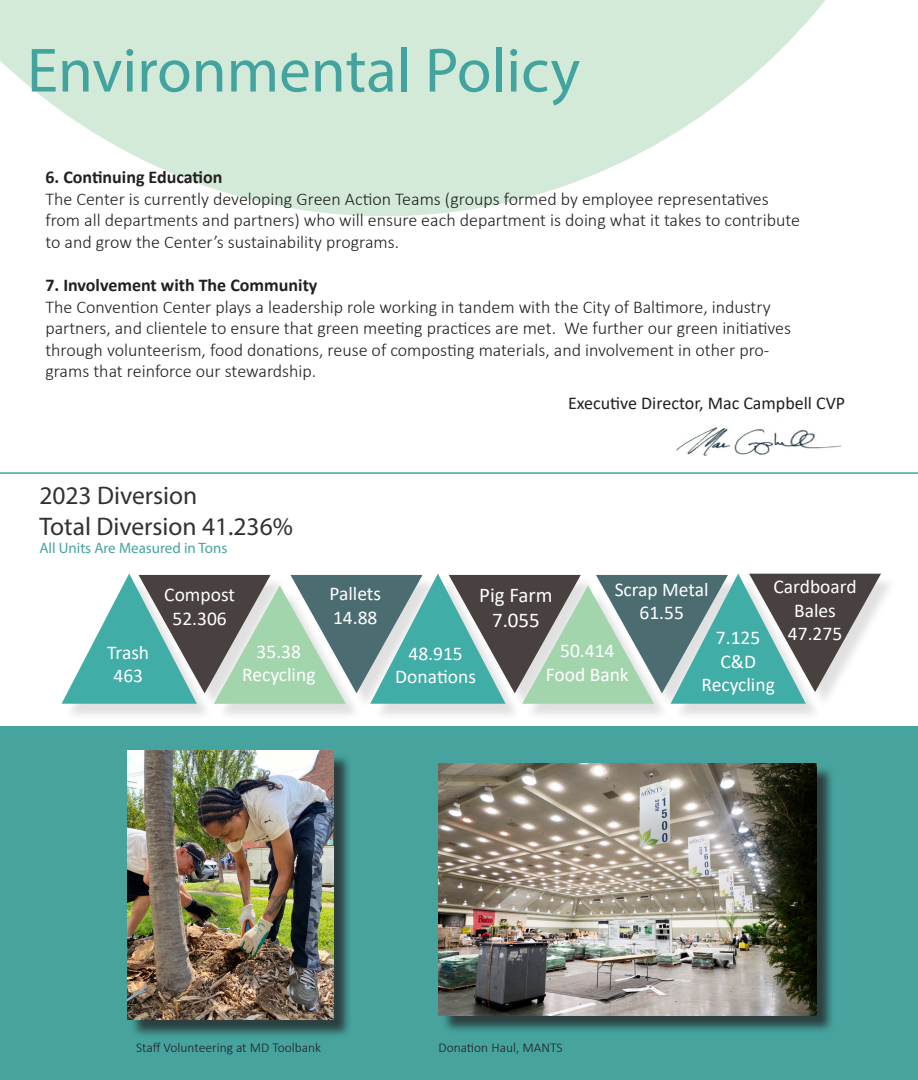
<style>
.page{position:relative;width:918px;height:1080px;background:#fff}
.page>*{position:absolute;margin:0;border:0;box-sizing:border-box;transform-origin:0 0}
.t1{font:63px "Myriad Pro";color:#43a39e}
.t2{font:25.5px "Myriad Pro";color:#313232}
.t3{font:21px "Calibri";color:#fff}
.t4{font:19.5px/23.4px "Calibri";color:#fff;text-align:center}
.t5{font:300 18px/21.6px "Calibri";color:#231f20}
.t6{font:700 18px "Calibri";color:#231f20}
.t7{font:18px "Calibri";color:#231f20}
.t8{font:15px "Myriad Pro";color:#46a39e}
.t9{font:300 13.5px "Calibri";color:#231f20}
</style>
<div class="page">
<div style="left:0;top:727px;width:918px;height:353px;background:#46a39e"></div>
<svg style="left:0;top:0;width:826px;height:216px;fill:#d2ead7"></svg>
<img style="left:676px;top:427px;width:165px;height:29px">
<div style="left:130px;top:753px;width:222px;height:286px;background:#231f20;opacity:.75"></div>
<img style="left:127px;top:751px;width:206px;height:269px">
<div style="left:441px;top:765px;width:394px;height:269px;background:#231f20;opacity:.75"></div>
<img style="left:438px;top:763px;width:379px;height:252px">
<hr style="left:0;top:472px;width:918px;height:2px;background:#46a39e">
<div style="left:64px;top:577px;width:149px;height:144px;background:#231f20;opacity:.14"></div>
<div style="left:216px;top:589px;width:146px;height:132px;background:#231f20;opacity:.14"></div>
<div style="left:293px;top:577px;width:146px;height:132px;background:#231f20;opacity:.14"></div>
<div style="left:373px;top:577px;width:149px;height:144px;background:#231f20;opacity:.14"></div>
<div style="left:525px;top:589px;width:146px;height:132px;background:#231f20;opacity:.14"></div>
<div style="left:673px;top:577px;width:149px;height:144px;background:#231f20;opacity:.14"></div>
<div style="left:752px;top:575px;width:146px;height:133px;background:#231f20;opacity:.14"></div>
<svg style="left:62px;top:573px;width:819px;height:131px;background:#7da29c"></svg>
<p class="t1" style="left:27px;top:32px;width:555px">Environmental Policy</p>
<p class="t6" style="left:45px;top:164px;width:179px">6. Continuing Education</p>
<p class="t5" style="left:45px;top:188px;width:756px">The Center is currently developing Green Action Teams (groups formed by employee representatives from all departments and partners) who will ensure each department is doing what it takes to contribute to and grow the Center’s sustainability programs.</p>
<p class="t6" style="left:45px;top:272px;width:274px">7. Involvement with The Community</p>
<p class="t5" style="left:45px;top:296px;width:747px">The Convention Center plays a leadership role working in tandem with the City of Baltimore, industry partners, and clientele to ensure that green meeting practices are met. We further our green initiatives through volunteerism, food donations, reuse of composting materials, and involvement in other pro&shy;grams that reinforce our stewardship.</p>
<p class="t7" style="left:568px;top:391px;width:279px">Executive Director, Mac Campbell CVP</p>
<p class="t2" style="left:39px;top:480px;width:160px">2023 Diversion</p>
<p class="t2" style="left:39px;top:510px;width:255px">Total Diversion 41.236%</p>
<p class="t8" style="left:39px;top:538px;width:189px">All Units Are Measured in Tons</p>
<p class="t4" style="left:107px;top:640px;width:43px">Trash</p>
<p class="t4" style="left:113px;top:663px;width:31px">463</p>
<p class="t4" style="left:164px;top:583px;width:72px">Compost</p>
<p class="t4" style="left:172px;top:606px;width:56px">52.306</p>
<p class="t4" style="left:257px;top:639px;width:46px">35.38</p>
<p class="t4" style="left:242px;top:663px;width:75px">Recycling</p>
<p class="t4" style="left:329px;top:582px;width:53px">Pallets</p>
<p class="t4" style="left:333px;top:605px;width:46px">14.88</p>
<p class="t4" style="left:773px;top:575px;width:85px">Cardboard<br>Bales</p>
<p class="t4" style="left:788px;top:621px;width:56px">47.275</p>
<p class="t4" style="left:615px;top:577px;width:95px">Scrap Metal</p>
<p class="t4" style="left:639px;top:601px;width:46px">61.55</p>
<p class="t3" style="left:479px;top:580px;width:75px">Pig Farm</p>
<p class="t3" style="left:492px;top:605px;width:49px">7.055</p>
<p class="t4" style="left:716px;top:626px;width:46px">7.125</p>
<p class="t4" style="left:720px;top:649px;width:37px">C&amp;D</p>
<p class="t4" style="left:701px;top:672px;width:75px">Recycling</p>
<p class="t4" style="left:560px;top:639px;width:56px">50.414</p>
<p class="t4" style="left:546px;top:662px;width:84px">Food Bank</p>
<p class="t4" style="left:409px;top:641px;width:56px">48.915</p>
<p class="t4" style="left:395px;top:665px;width:82px">Donations</p>
<p class="t9" style="left:136px;top:1039px;width:187px">Staff Volunteering at MD Toolbank</p>
<p class="t9" style="left:438px;top:1039px;width:126px">Donation Haul, MANTS</p>
</div>
